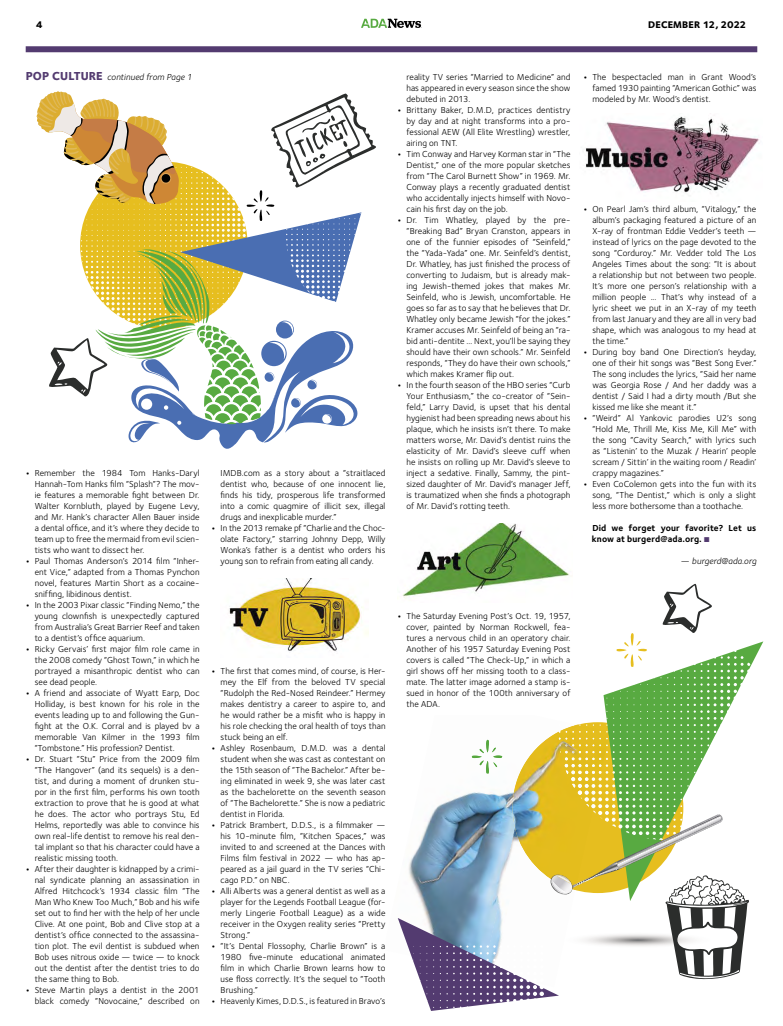
<style>
.page{position:relative;width:783px;height:1026px;background:#fff}
.page>*{position:absolute;margin:0;border:0;box-sizing:border-box;transform-origin:0 0}
.t1{font:800 10px "Foundry Sterling";letter-spacing:.01em;color:#000}
.t2{font:9px/11px "Foundry Sterling";letter-spacing:.005em;color:#000;text-align:justify}
.t3{font:700 9px/11px "Foundry Sterling";letter-spacing:.015em;color:#000}
.t4{font:italic 9px "Foundry Sterling";letter-spacing:.01em;color:#000}
.s1{font-weight:800;font-style:normal;font-size:12px;color:#533b70}
.s2{font-weight:700}
.s3{color:#533b70}
.s4{font-style:normal}
</style>
<div class="page">
<svg style="left:361px;top:19px;width:61px;height:9px"></svg>
<div style="left:26px;top:46px;width:731px;height:6px;background:#533b70"></div>
<img style="left:416px;top:523px;width:154px;height:61px">
<img style="left:585px;top:116px;width:175px;height:77px">
<svg style="left:37px;top:91px;width:339px;height:358px"></svg>
<svg style="left:397px;top:584px;width:367px;height:427px"></svg>
<img style="left:229px;top:578px;width:140px;height:74px">
<p class="t1" style="left:36px;top:18px;width:8px">4</p>
<p class="t1" style="left:648px;top:18px;width:99px">DECEMBER 12, 2022</p>
<p class="t4" style="left:26px;top:71px;width:168px"><span class="s1">POP CULTURE</span> continued from Page 1</p>
<p class="t2" style="left:35px;top:467px;width:166px;text-indent:-9px"><span class="s2">•</span> Remember the 1984 Tom Hanks-Daryl Hannah-Tom Hanks film “Splash”? The mov&shy;ie features a memorable fight between Dr.<br>Walter Kornbluth, played by Eugene Levy, and Mr. Hank’s character Allen Bauer inside a dental office, and it’s where they decide to team up to free the mermaid from evil scien&shy;tists who want to dissect her.</p>
<p class="t2" style="left:35px;top:555px;width:166px;text-indent:-9px"><span class="s2">•</span> Paul Thomas Anderson’s 2014 film “Inher&shy;ent Vice,” adapted from a Thomas Pynchon novel, features Martin Short as a cocaine&shy;sniffing, libidinous dentist.</p>
<p class="t2" style="left:35px;top:599px;width:166px;text-indent:-9px"><span class="s2">•</span> In the 2003 Pixar classic “Finding Nemo,” the young clownfish is unexpectedly captured from Australia’s Great Barrier Reef and taken to a dentist’s office aquarium.</p>
<p class="t2" style="left:35px;top:643px;width:166px;text-indent:-9px"><span class="s2">•</span> Ricky Gervais’ first major film role came in the 2008 comedy “Ghost Town,” in which he portrayed a misanthropic dentist who can see dead people.</p>
<p class="t2" style="left:35px;top:687px;width:166px;text-indent:-9px"><span class="s2">•</span> A friend and associate of Wyatt Earp, Doc Holliday, is best known for his role in the events leading up to and following the Gun&shy;fight at the O.K. Corral and is played bv a memorable Van Kilmer in the 1993 film “Tombstone.” His profession? Dentist.</p>
<p class="t2" style="left:35px;top:753px;width:166px;text-indent:-9px"><span class="s2">•</span> Dr. Stuart “Stu” Price from the 2009 film “The Hangover” (and its sequels) is a den&shy;tist, and during a moment of drunken stu&shy;por in the first film, performs his own tooth extraction to prove that he is good at what he does. The actor who portrays Stu, Ed Helms, reportedly was able to convince his own real-life dentist to remove his real den&shy;tal implant so that his character could have a realistic missing tooth.</p>
<p class="t2" style="left:35px;top:863px;width:166px;text-indent:-9px"><span class="s2">•</span> After their daughter is kidnapped by a crimi&shy;nal syndicate planning an assassination in Alfred Hitchcock’s 1934 classic film “The Man Who Knew Too Much,” Bob and his wife set out to find her with the help of her uncle Clive. At one point, Bob and Clive stop at a dentist’s office connected to the assassina&shy;tion plot. The evil dentist is subdued when Bob uses nitrous oxide — twice — to knock out the dentist after the dentist tries to do the same thing to Bob.</p>
<p class="t2" style="left:26px;top:984px;width:175px;text-align:right"><span class="s2">•</span> Steve Martin plays a dentist in the 2001 black comedy “Novocaine,” described on</p>
<p class="t2" style="left:221px;top:467px;width:166px">IMDB.com as a story about a “straitlaced dentist who, because of one innocent lie, finds his tidy, prosperous life transformed into a comic quagmire of illicit sex, illegal drugs and inexplicable murder.”</p>
<p class="t2" style="left:221px;top:522px;width:166px;text-indent:-9px"><span class="s2">•</span> In the 2013 remake pf “Charlie and the Choc&shy;olate Factory,” starring Johnny Depp, Willy Wonka’s father is a dentist who orders his young son to refrain from eating all candy.</p>
<p class="t2" style="left:221px;top:665px;width:166px;text-indent:-9px"><span class="s2">•</span> The first that comes mind, of course, is Her&shy;mey the Elf from the beloved TV special “Rudolph the Red-Nosed Reindeer.” Hermey makes dentistry a career to aspire to, and he would rather be a misfit who is happy in his role checking the oral health of toys than stuck being an elf.</p>
<p class="t2" style="left:221px;top:742px;width:166px;text-indent:-9px"><span class="s2">•</span> Ashley Rosenbaum, D.M.D. was a dental student when she was cast as contestant on the 15th season of “The Bachelor.” After be&shy;ing eliminated in week 9, she was later cast as the bachelorette on the seventh season of “The Bachelorette.” She is now a pediatric dentist in Florida.</p>
<p class="t2" style="left:221px;top:819px;width:166px;text-indent:-9px"><span class="s2">•</span> Patrick Brambert, D.D.S., is a filmmaker — his 10-minute film, “Kitchen Spaces,” was invited to and screened at the Dances with Films film festival in 2022 — who has ap&shy;peared as a jail guard in the TV series “Chi&shy;cago P.D.” on NBC.</p>
<p class="t2" style="left:221px;top:885px;width:166px;text-indent:-9px"><span class="s2">•</span> Alli Alberts was a general dentist as well as a player for the Legends Football League (for&shy;merly Lingerie Football League) as a wide receiver in the Oxygen reality series “Pretty Strong.”</p>
<p class="t2" style="left:221px;top:940px;width:166px;text-indent:-9px"><span class="s2">•</span> “It’s Dental Flossophy, Charlie Brown” is a 1980 five-minute educational animated film in which Charlie Brown learns how to use floss correctly. It’s the sequel to “Tooth Brushing.”</p>
<p class="t2" style="left:212px;top:995px;width:175px"><span class="s2">•</span> Heavenly Kimes, D.D.S., is featured in Bravo’s</p>
<p class="t2" style="left:406px;top:71px;width:166px">reality TV series “Married to Medicine” and has appeared in every season since the show debuted in 2013.</p>
<p class="t2" style="left:406px;top:104px;width:165px;text-indent:-9px"><span class="s2">•</span> Brittany Baker, D.M.D, practices dentistry by day and at night transforms into a pro&shy;fessional AEW (All Elite Wrestling) wrestler, airing on TNT.</p>
<p class="t2" style="left:406px;top:148px;width:166px;text-indent:-9px"><span class="s2">•</span> Tim Conway and Harvey Korman star in “The Dentist,” one of the more popular sketches from “The Carol Burnett Show” in 1969. Mr.<br>Conway plays a recently graduated dentist who accidentally injects himself with Novo&shy;cain his first day on the job.</p>
<p class="t2" style="left:406px;top:214px;width:166px;text-indent:-9px"><span class="s2">•</span> Dr. Tim Whatley, played by the pre-“Breaking Bad” Bryan Cranston, appears in one of the funnier episodes of “Seinfeld,” the “Yada-Yada” one. Mr. Seinfeld’s dentist, Dr. Whatley, has just finished the process of converting to Judaism, but is already mak&shy;ing Jewish-themed jokes that makes Mr.<br>Seinfeld, who is Jewish, uncomfortable. He goes so far as to say that he believes that Dr.<br>Whatley only became Jewish “for the jokes.” Kramer accuses Mr. Seinfeld of being an “ra&shy;bid anti-dentite … Next, you’ll be saying they should have their own schools.” Mr. Seinfeld responds, “They do have their own schools,” which makes Kramer flip out.</p>
<p class="t2" style="left:406px;top:379px;width:166px;text-indent:-9px"><span class="s2">•</span> In the fourth season of the HBO series “Curb Your Enthusiasm,” the co-creator of “Sein&shy;feld,” Larry David, is upset that his dental hygienist had been spreading news about his plaque, which he insists isn’t there. To make matters worse, Mr. David’s dentist ruins the elasticity of Mr. David’s sleeve cuff when he insists on rolling up Mr. David’s sleeve to inject a sedative. Finally, Sammy, the pint&shy;sized daughter of Mr. David’s manager Jeff, is traumatized when she finds a photograph of Mr. David’s rotting teeth.</p>
<p class="t2" style="left:406px;top:610px;width:166px;text-indent:-9px"><span class="s2">•</span> The Saturday Evening Post’s Oct. 19, 1957, cover, painted by Norman Rockwell, fea&shy;tures a nervous child in an operatory chair.<br>Another of his 1957 Saturday Evening Post covers is called “The Check-Up,” in which a girl shows off her missing tooth to a class&shy;mate. The latter image adorned a stamp is&shy;sued in honor of the 100th anniversary of the ADA.</p>
<p class="t2" style="left:592px;top:71px;width:166px;text-indent:-9px"><span class="s2">•</span> The bespectacled man in Grant Wood’s famed 1930 painting “American Gothic” was modeled by Mr. Wood’s dentist.</p>
<p class="t2" style="left:592px;top:203px;width:166px;text-indent:-9px"><span class="s2">•</span> On Pearl Jam’s third album, “Vitalogy,” the album’s packaging featured a picture of an X-ray of frontman Eddie Vedder’s teeth — instead of lyrics on the page devoted to the song “Corduroy.” Mr. Vedder told The Los Angeles Times about the song: “It is about a relationship but not between two people.<br>It’s more one person’s relationship with a million people ... That’s why instead of a lyric sheet we put in an X-ray of my teeth from last January and they are all in very bad shape, which was analogous to my head at the time.”</p>
<p class="t2" style="left:592px;top:346px;width:166px;text-indent:-9px"><span class="s2">•</span> During boy band One Direction’s heyday, one of their hit songs was “Best Song Ever.” The song includes the lyrics, “Said her name was Georgia Rose / And her daddy was a dentist / Said I had a dirty mouth /But she kissed me like she meant it.”</p>
<p class="t2" style="left:592px;top:412px;width:166px;text-indent:-9px"><span class="s2">•</span> “Weird” Al Yankovic parodies U2’s song “Hold Me, Thrill Me, Kiss Me, Kill Me” with the song “Cavity Search,” with lyrics such as “Listenin’ to the Muzak / Hearin’ people scream / Sittin’ in the waiting room / Readin’ crappy magazines.”</p>
<p class="t2" style="left:592px;top:478px;width:166px;text-indent:-9px"><span class="s2">•</span> Even CoColemon gets into the fun with its song, “The Dentist,” which is only a slight less more bothersome than a toothache.</p>
<p class="t3" style="left:592px;top:522px;width:166px">Did we forget your favorite? Let us know at burgerd@ada.org. <span class="s3">■</span></p>
<p class="t4" style="left:681px;top:555px;width:77px"><span class="s4">—</span> burgerd@ada.org</p>
</div>
